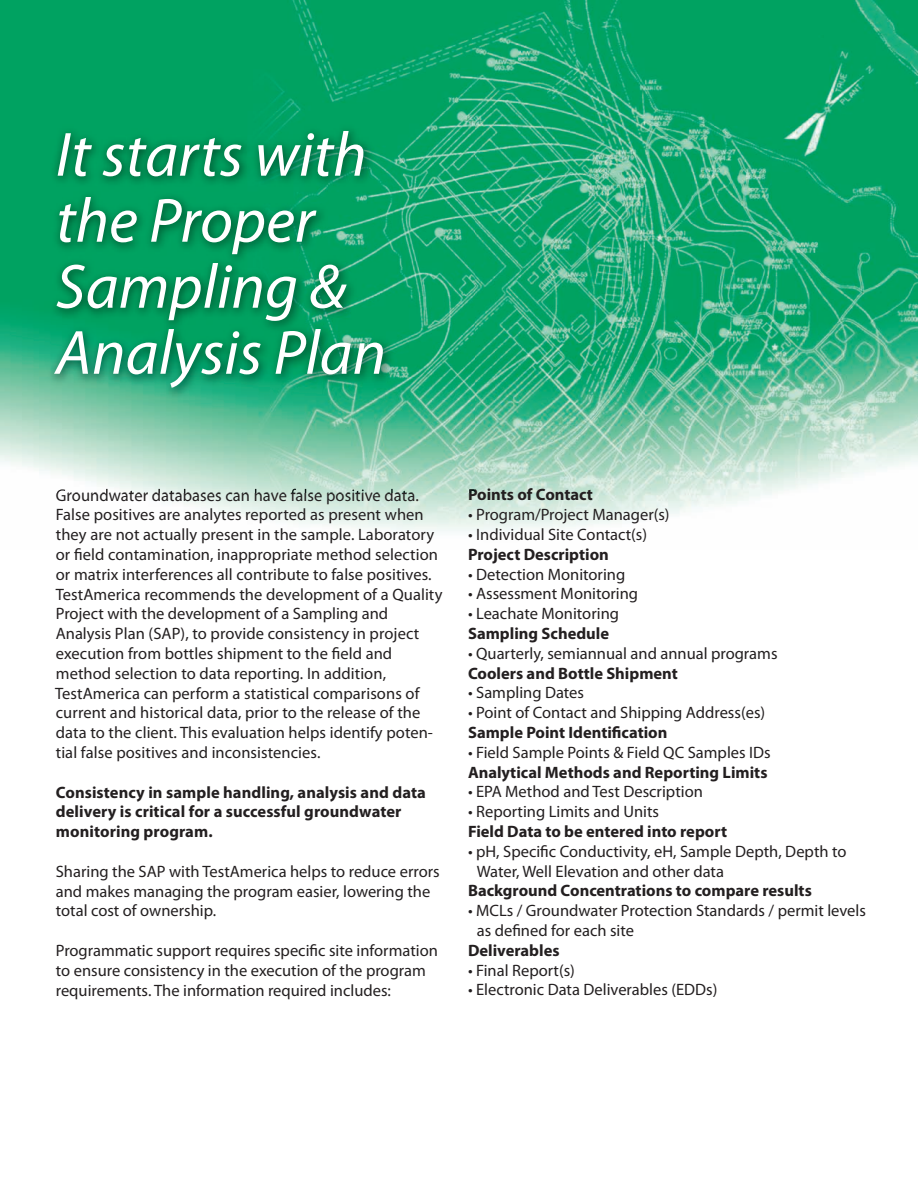
<style>
.page{position:relative;width:918px;height:1188px;background:#fff}
.page>*{position:absolute;margin:0;border:0;box-sizing:border-box;transform-origin:0 0}
.t1{font:italic 63px/66px "Myriad Pro";color:#fff}
.t2{font:16.5px/19.8px "Myriad Pro";color:#231f20}
.t3{font:700 16.5px/19.8px "Myriad Pro";color:#231f20}
</style>
<div class="page">
<img style="left:0;top:0;width:918px;height:531px">
<img style="left:40px;top:112px;width:435px;height:381px">
<svg style="left:469px;top:488px;width:6px;height:5px"></svg>
<img style="left:56px;top:489px;width:112px;height:4px">
<h1 class="t1" style="left:56px;top:127px;width:332px">It starts with the Proper<br>Sampling &amp;<br>Analysis Plan</h1>
<p class="t2" style="left:55px;top:486px;width:389px">Groundwater databases can have false positive data.<br>False positives are analytes reported as present when they are not actually present in the sample. Laboratory or field contamination, inappropriate method selection or matrix interferences all contribute to false positives.<br>TestAmerica recommends the development of a Quality Project with the development of a Sampling and Analysis Plan (SAP), to provide consistency in project execution from bottles shipment to the field and method selection to data reporting. In addition, TestAmerica can perform a statistical comparisons of current and historical data, prior to the release of the data to the client. This evaluation helps identify poten&shy;tial false positives and inconsistencies.</p>
<p class="t3" style="left:56px;top:783px;width:372px">Consistency in sample handling, analysis and data delivery is critical for a successful groundwater monitoring program.</p>
<p class="t2" style="left:56px;top:863px;width:385px">Sharing the SAP with TestAmerica helps to reduce errors and makes managing the program easier, lowering the total cost of ownership.</p>
<p class="t2" style="left:56px;top:942px;width:384px">Programmatic support requires specific site information to ensure consistency in the execution of the program requirements. The information required includes:</p>
<p class="t3" style="left:468px;top:486px;width:126px">Points of Contact</p>
<p class="t2" style="left:468px;top:506px;width:203px">• Program/Project Manager(s)</p>
<p class="t2" style="left:468px;top:526px;width:181px">• Individual Site Contact(s)</p>
<p class="t3" style="left:468px;top:546px;width:142px">Project Description</p>
<p class="t2" style="left:468px;top:565px;width:159px">• Detection Monitoring</p>
<p class="t2" style="left:468px;top:585px;width:172px">• Assessment Monitoring</p>
<p class="t2" style="left:468px;top:605px;width:153px">• Leachate Monitoring</p>
<p class="t3" style="left:468px;top:625px;width:143px">Sampling Schedule</p>
<p class="t2" style="left:468px;top:645px;width:311px">• Quarterly, semiannual and annual programs</p>
<p class="t3" style="left:468px;top:664px;width:211px">Coolers and Bottle Shipment</p>
<p class="t2" style="left:468px;top:684px;width:118px">• Sampling Dates</p>
<p class="t2" style="left:468px;top:704px;width:299px">• Point of Contact and Shipping Address(es)</p>
<p class="t3" style="left:468px;top:724px;width:201px">Sample Point Identification</p>
<p class="t2" style="left:468px;top:744px;width:304px">• Field Sample Points &amp; Field QC Samples IDs</p>
<p class="t3" style="left:468px;top:763px;width:301px">Analytical Methods and Reporting Limits</p>
<p class="t2" style="left:468px;top:783px;width:236px">• EPA Method and Test Description</p>
<p class="t2" style="left:468px;top:803px;width:193px">• Reporting Limits and Units</p>
<p class="t3" style="left:468px;top:823px;width:261px">Field Data to be entered into report</p>
<p class="t2" style="left:477px;top:843px;width:371px;text-indent:-9px">• pH, Specific Conductivity, eH, Sample Depth, Depth to<br>Water, Well Elevation and other data</p>
<p class="t3" style="left:468px;top:882px;width:345px">Background Concentrations to compare results</p>
<p class="t2" style="left:477px;top:902px;width:391px;text-indent:-9px">• MCLs / Groundwater Protection Standards / permit levels as defined for each site</p>
<p class="t3" style="left:468px;top:942px;width:93px">Deliverables</p>
<p class="t2" style="left:468px;top:961px;width:108px">• Final Report(s)</p>
<p class="t2" style="left:468px;top:981px;width:251px">• Electronic Data Deliverables (EDDs)</p>
</div>
